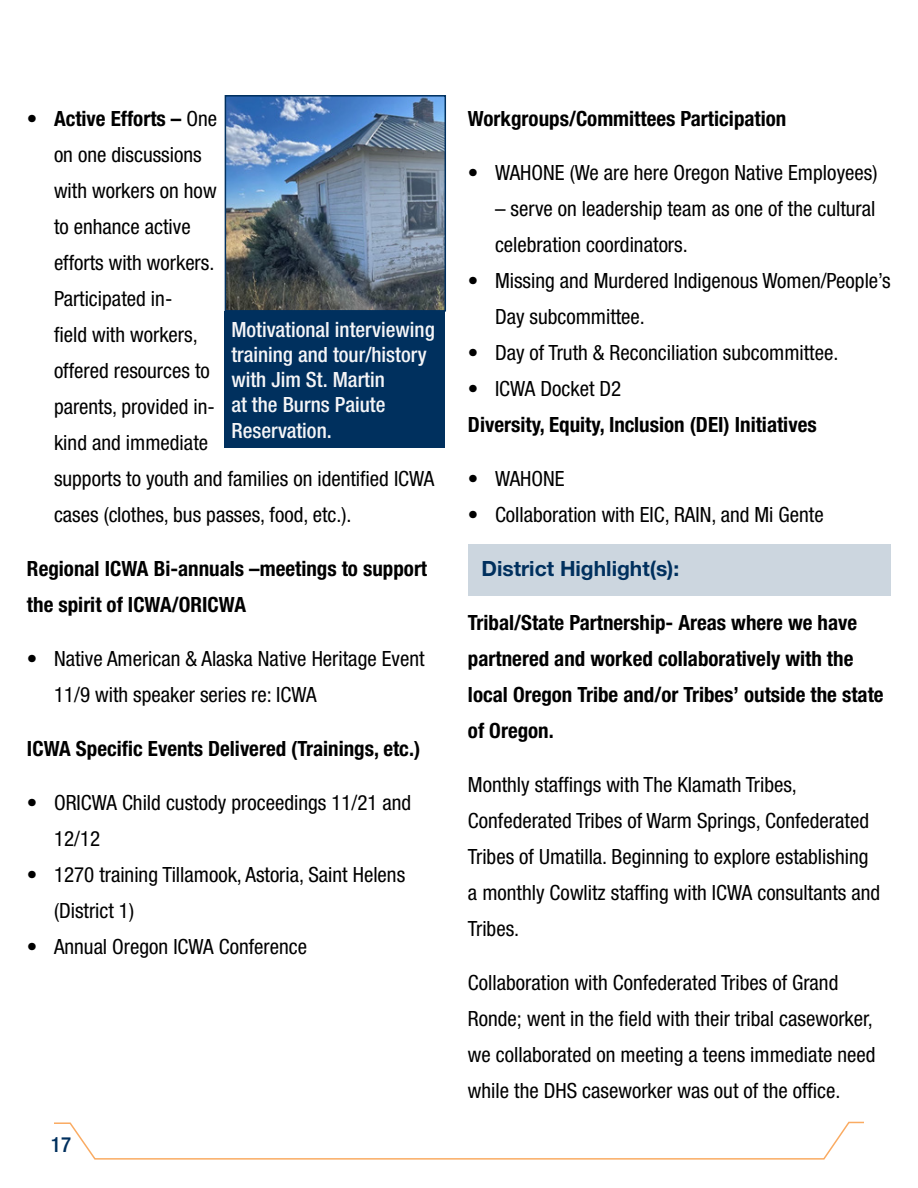
<style>
.page{position:relative;width:918px;height:1188px;background:#fff}
.page>*{position:absolute;margin:0;border:0;box-sizing:border-box;transform-origin:0 0}
.t1{font:condensed 21px/36px "Helvetica Neue LT Std";color:#000}
.t2{font:700 condensed 21px/36px "Helvetica Neue LT Std";color:#000}
.t3{font:500 condensed 21px/25.2px "Helvetica Neue LT Std";color:#f5f5f7}
.t4{font:700 21px "Helvetica Neue LT Std";color:#00305e}
.t5{font:500 condensed 21px "Helvetica Neue LT Std";color:#00305e}
.s1{font-weight:700}
</style>
<div class="page">
<svg style="left:54px;top:1121px;width:810px;height:39px"></svg>
<div style="left:468px;top:544px;width:423px;height:52px;background:#ccd6df"></div>
<img style="left:228px;top:98px;width:215px;height:211px">
<div style="left:225px;top:95px;width:221px;height:217px;border:2px solid #00305e"></div>
<div style="left:225px;top:312px;width:220px;height:136px;background:#00305e"></div>
<p class="t1" style="left:54px;top:100px;width:382px;text-indent:-27px"><span class="s1">• Active Efforts –</span> One<br>on one discussions<br>with workers on how<br>to enhance active<br>efforts with workers.<br>Participated in-<br>field with workers,<br>offered resources to<br>parents, provided in-<br>kind and immediate<br>supports to youth and families on identified ICWA cases (clothes, bus passes, food, etc.).</p>
<p class="t2" style="left:27px;top:550px;width:402px">Regional ICWA Bi-annuals –meetings to support the spirit of ICWA/ORICWA</p>
<p class="t1" style="left:54px;top:640px;width:372px;text-indent:-27px">• Native American &amp; Alaska Native Heritage Event<br>11/9 with speaker series re: ICWA</p>
<p class="t2" style="left:27px;top:730px;width:395px">ICWA Specific Events Delivered (Trainings, etc.)</p>
<p class="t1" style="left:54px;top:784px;width:359px;text-indent:-27px">• ORICWA Child custody proceedings 11/21 and<br>12/12</p>
<p class="t1" style="left:54px;top:856px;width:353px;text-indent:-27px">• 1270 training Tillamook, Astoria, Saint Helens (District 1)</p>
<p class="t1" style="left:27px;top:928px;width:282px">• Annual Oregon ICWA Conference</p>
<p class="t3" style="left:231px;top:316px;width:205px">Motivational interviewing training and tour/history with Jim St. Martin<br>at the Burns Paiute<br>Reservation.</p>
<p class="t5" style="left:51px;top:1132px;width:22px">17</p>
<p class="t2" style="left:468px;top:100px;width:320px">Workgroups/Committees Participation</p>
<p class="t1" style="left:468px;top:154px;width:411px">• WAHONE (We are here Oregon Native Employees)</p>
<p class="t1" style="left:495px;top:190px;width:382px">– serve on leadership team as one of the cultural celebration coordinators.</p>
<p class="t1" style="left:495px;top:262px;width:397px;text-indent:-27px">• Missing and Murdered Indigenous Women/People’s<br>Day subcommittee.</p>
<p class="t1" style="left:468px;top:334px;width:372px">• Day of Truth &amp; Reconciliation subcommittee.</p>
<p class="t1" style="left:468px;top:370px;width:155px">• ICWA Docket D2</p>
<p class="t2" style="left:468px;top:406px;width:350px">Diversity, Equity, Inclusion (DEI) Initiatives</p>
<p class="t1" style="left:468px;top:460px;width:98px">• WAHONE</p>
<p class="t1" style="left:468px;top:496px;width:357px">• Collaboration with EIC, RAIN, and Mi Gente</p>
<p class="t4" style="left:482px;top:556px;width:199px">District Highlight(s):</p>
<p class="t2" style="left:468px;top:604px;width:417px">Tribal/State Partnership- Areas where we have partnered and worked collaboratively with the local Oregon Tribe and/or Tribes’ outside the state of Oregon.</p>
<p class="t1" style="left:468px;top:766px;width:414px">Monthly staffings with The Klamath Tribes, Confederated Tribes of Warm Springs, Confederated Tribes of Umatilla. Beginning to explore establishing a monthly Cowlitz staffing with ICWA consultants and Tribes.</p>
<p class="t1" style="left:468px;top:964px;width:409px">Collaboration with Confederated Tribes of Grand Ronde; went in the field with their tribal caseworker, we collaborated on meeting a teens immediate need while the DHS caseworker was out of the office.</p>
</div>
